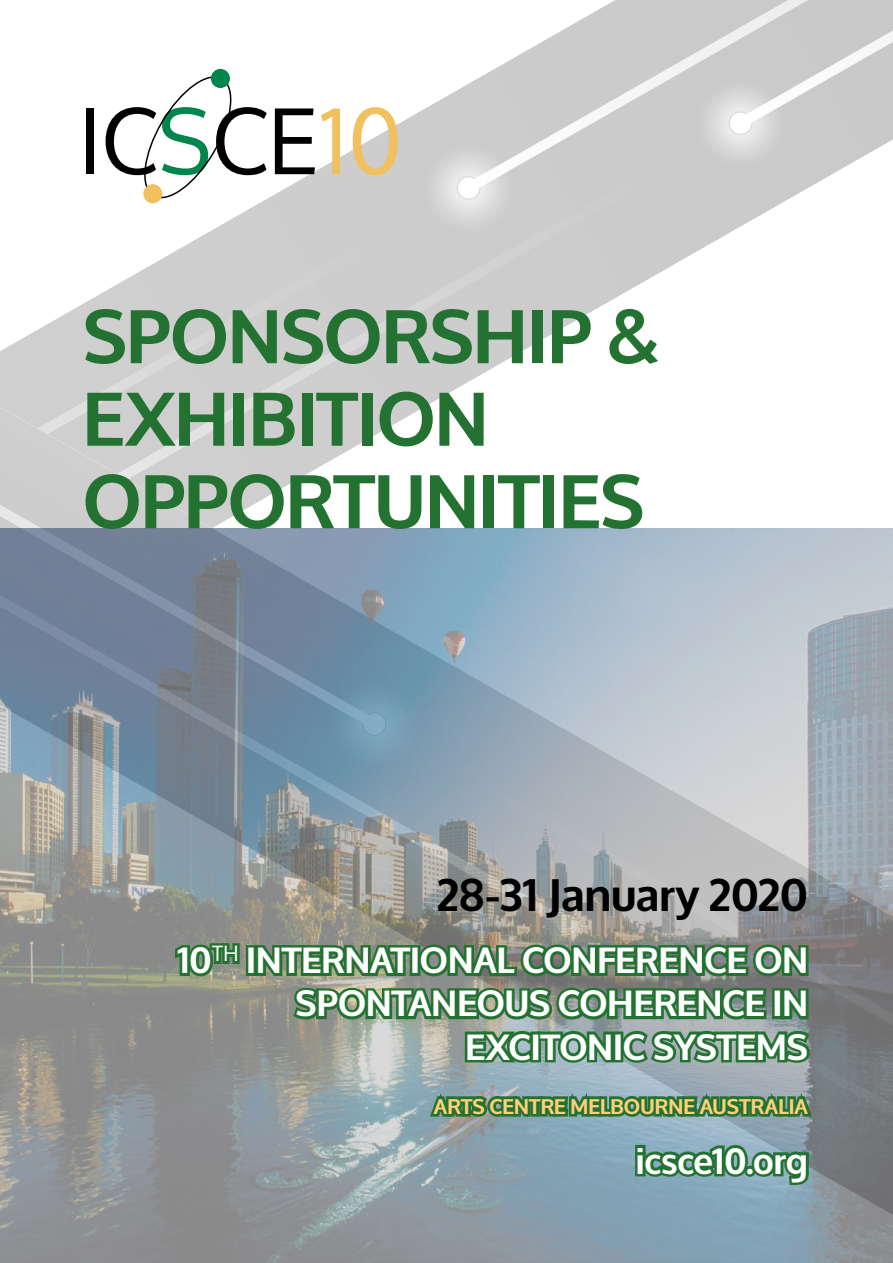
<style>
.page{position:relative;width:893px;height:1263px;background:#fff}
.page>*{position:absolute;margin:0;border:0;box-sizing:border-box;transform-origin:0 0}
.t1{font:90px "Oxygen";color:#000}
.t2{font:700 75px/82.5px "Oxygen";letter-spacing:-.005em;color:#237231}
.t3{font:700 45px "Oxygen";letter-spacing:-.005em;color:#000}
.t4{font:700 36px/43.2px "Oxygen";letter-spacing:.005em;color:#fff;text-align:right}
.t5{font:700 21px "Oxygen";letter-spacing:.01em;color:#fed07a}
.s1{color:#00854c}
.s2{color:#f1c05f}
</style>
<div class="page">
<svg style="left:0;top:68px;width:801px;height:311px"></svg>
<svg style="left:117px;top:166px;width:544px;height:213px"></svg>
<svg style="left:37px;top:238px;width:339px;height:141px"></svg>
<svg style="left:418px;top:144px;width:102px;height:94px;background:#d4d4d4"></svg>
<svg style="left:466px;top:0;width:427px;height:192px"></svg>
<svg style="left:0;top:379px;width:473px;height:103px"></svg>
<svg style="left:0;top:482px;width:293px;height:46px;background:#d5d5d5"></svg>
<img style="left:0;top:528px;width:893px;height:735px">
<svg style="left:426px;top:1081px;width:390px;height:45px;background:#679481"></svg>
<svg style="left:171px;top:940px;width:71px;height:39px;background:#57825a"></svg>
<div style="left:246px;top:945px;width:11px;height:31px;border:5px solid #237231"></div>
<svg style="left:253px;top:880px;width:560px;height:188px;background:#738f75"></svg>
<svg style="left:632px;top:1142px;width:179px;height:46px;background:#558d75"></svg>
<svg style="left:137px;top:71px;width:101px;height:133px"></svg>
<div style="left:144px;top:185px;width:18px;height:18px;background:#f1c05f;border-radius:50%"></div>
<div style="left:143px;top:184px;width:19px;height:19px;border:2px solid #f3c05f;border-radius:50%"></div>
<div style="left:212px;top:70px;width:17px;height:17px;background:#00854c;border-radius:50%"></div>
<div style="left:211px;top:69px;width:19px;height:19px;border:2px solid #00854c;border-radius:50%"></div>
<h1 class="t1" style="left:79px;top:90px;width:325px">IC<span class="s1">S</span>CE<span class="s2">10</span></h1>
<h2 class="t2" style="left:83px;top:298px;width:578px">SPONSORSHIP &amp;<br>EXHIBITION<br>OPPORTUNITIES</h2>
<p class="t3" style="left:437px;top:867px;width:373px">28-31 January 2020</p>
<p class="t4" style="left:177px;top:940px;width:632px">10<sup>TH</sup> INTERNATIONAL CONFERENCE ON<br>SPONTANEOUS COHERENCE IN<br>EXCITONIC SYSTEMS</p>
<p class="t5" style="left:434px;top:1093px;width:375px">ARTS CENTRE MELBOURNE AUSTRALIA</p>
<p class="t4" style="left:636px;top:1140px;width:174px">icsce10.org</p>
</div>
